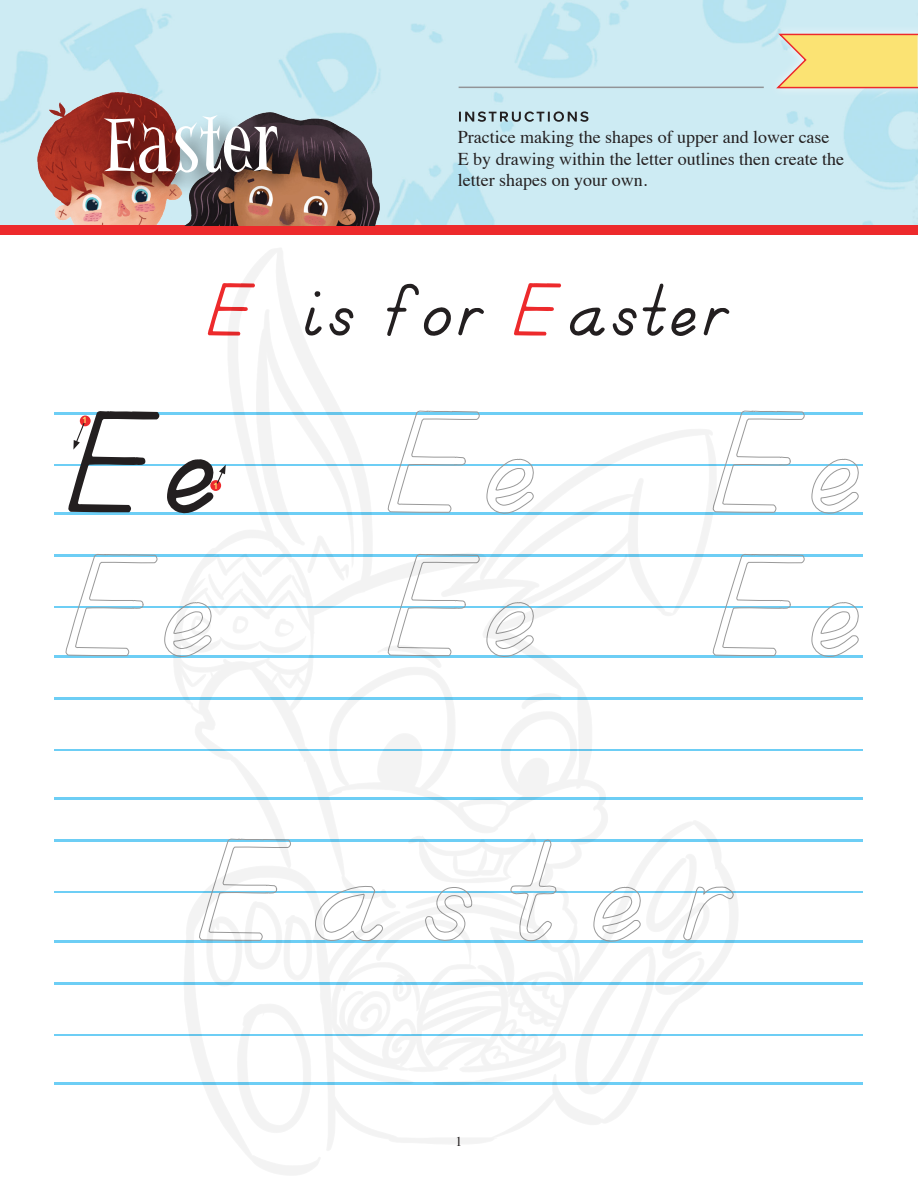
<style>
.page{position:relative;width:918px;height:1188px;background:#fff}
.page>*{position:absolute;margin:0;border:0;box-sizing:border-box;transform-origin:0 0}
.t1{font:124.5px "Alpha Phonics";color:#231f20}
.t2{font:74.7px "Alleycat ICG";color:#fff}
.t3{font:64.5px "Alpha Phonics";letter-spacing:.1em;color:#231f20}
.t4{font:18px/21.6px "Times";color:#231f20}
.t5{font:13.5px "Times";color:#231f20}
.t6{font:600 9.3px "Proxima Nova A";color:#fbe373}
.s1{color:#ed2a2c}
</style>
<div class="page">
<img style="left:0;top:0;width:918px;height:225px">
<div style="left:0;top:225px;width:918px;height:9px;background:#ed2a2c"></div>
<svg style="left:768px;top:24px;width:150px;height:74px;background:#cceaf3"></svg>
<svg style="left:774px;top:33px;width:144px;height:56px;background:#f4d880"></svg>
<hr style="left:459px;top:87px;width:305px;height:1px;background:#929497">
<img style="left:171px;top:102px;width:225px;height:124px">
<img style="left:11px;top:83px;width:225px;height:141px">
<svg style="left:459px;top:111px;width:129px;height:11px"></svg>
<div style="left:80px;top:416px;width:11px;height:10px;background:#ed2a2c;border-radius:50%"></div>
<hr style="left:54px;top:840px;width:809px;height:2px;background:#6dcef5">
<hr style="left:54px;top:892px;width:809px;height:1px;background:#6dcef5">
<hr style="left:54px;top:940px;width:809px;height:2px;background:#6dcef5">
<hr style="left:54px;top:412px;width:809px;height:2px;background:#6dcef5">
<hr style="left:54px;top:464px;width:809px;height:1px;background:#6dcef5">
<hr style="left:54px;top:513px;width:809px;height:2px;background:#6dcef5">
<hr style="left:54px;top:555px;width:809px;height:2px;background:#6dcef5">
<hr style="left:54px;top:607px;width:809px;height:1px;background:#6dcef5">
<hr style="left:54px;top:655px;width:809px;height:2px;background:#6dcef5">
<hr style="left:54px;top:697px;width:809px;height:2px;background:#6dcef5">
<hr style="left:54px;top:749px;width:809px;height:1px;background:#6dcef5">
<hr style="left:54px;top:798px;width:809px;height:2px;background:#6dcef5">
<hr style="left:54px;top:982px;width:809px;height:2px;background:#6dcef5">
<hr style="left:54px;top:1034px;width:809px;height:1px;background:#6dcef5">
<hr style="left:54px;top:1083px;width:809px;height:2px;background:#6dcef5">
<svg style="left:738px;top:410px;width:67px;height:103px"></svg>
<svg style="left:812px;top:458px;width:48px;height:56px"></svg>
<svg style="left:65px;top:554px;width:93px;height:102px"></svg>
<svg style="left:165px;top:606px;width:8px;height:52px"></svg>
<svg style="left:738px;top:554px;width:67px;height:102px"></svg>
<svg style="left:812px;top:602px;width:48px;height:56px"></svg>
<svg style="left:73px;top:422px;width:13px;height:28px"></svg>
<img style="left:91px;top:94px;width:220px;height:128px">
<img style="left:173px;top:248px;width:565px;height:927px">
<h2 class="t2" style="left:103px;top:102px;width:176px">Easter</h2>
<p class="t4" style="left:458px;top:125px;width:388px">Practice making the shapes of upper and lower case<br>E by drawing within the letter outlines then create the letter shapes on your own.</p>
<h3 class="t3" style="left:209px;top:283px;width:520px"><span class="s1">E</span> is for <span class="s1">E</span>aster</h3>
<h1 class="t1" style="left:72px;top:411px;width:145px">Ee</h1>
<p class="t6" style="left:83px;top:413px;width:5px">1</p>
<p class="t6" style="left:214px;top:479px;width:5px">1</p>
<p class="t5" style="left:456px;top:1128px;width:8px">1</p>
</div>
